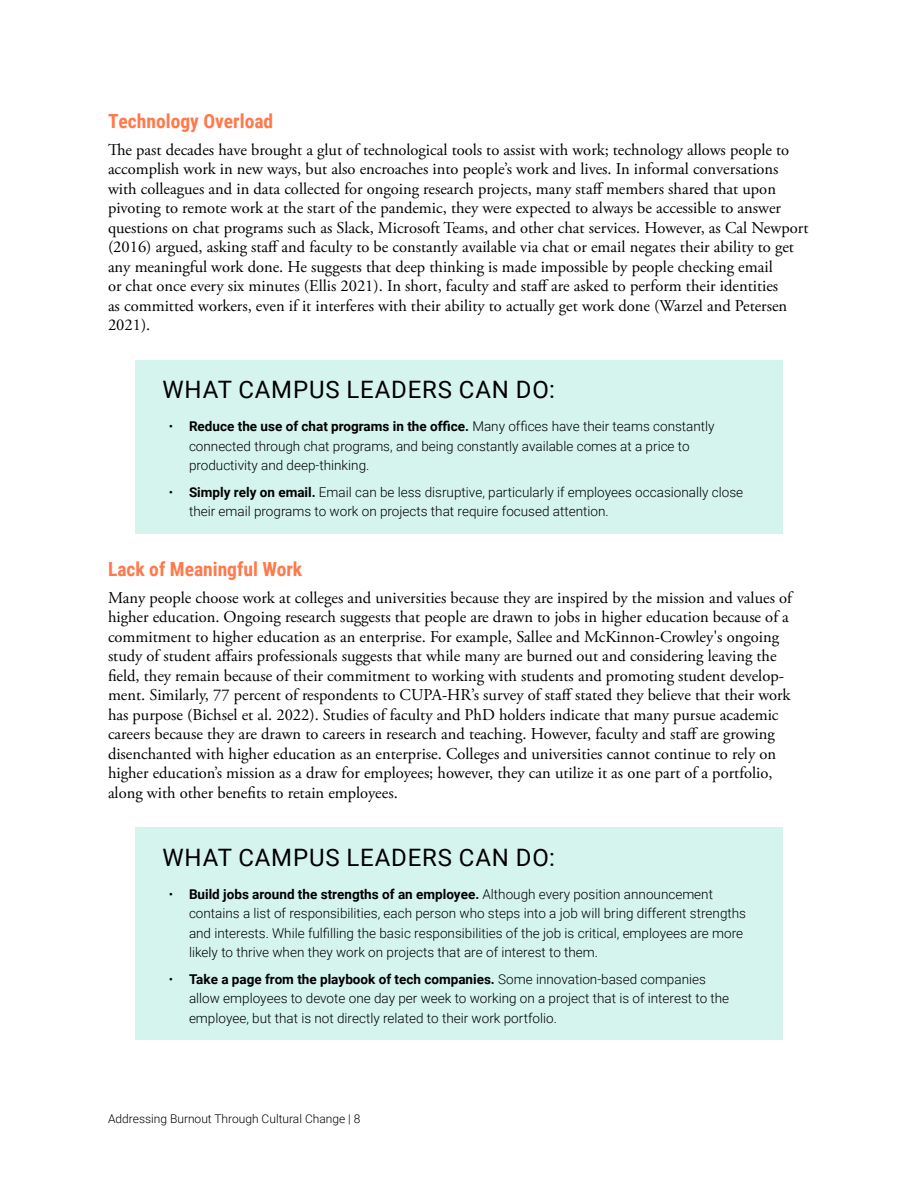
<style>
.page{position:relative;width:918px;height:1188px;background:#fff}
.page>*{position:absolute;margin:0;border:0;box-sizing:border-box;transform-origin:0 0}
.t1{font:24px "Roboto";letter-spacing:.035em;color:#000}
.t2{font:700 19.5px "Roboto Condensed";color:#ff794b}
.t3{font:16.5px/19.5px "Adobe Garamond Pro";color:#000}
.t4{font:300 13.5px/19.5px "Roboto";color:#000}
.t5{font:300 12px "Roboto";color:#000}
.s1{font-weight:700}
</style>
<div class="page">
<div style="left:135px;top:360px;width:648px;height:52px;background:#d4f4ed"></div>
<div style="left:135px;top:404px;width:648px;height:84px;background:#d4f4ed"></div>
<div style="left:135px;top:469px;width:648px;height:64px;background:#d4f4ed"></div>
<div style="left:135px;top:827px;width:648px;height:52px;background:#d4f4ed"></div>
<div style="left:135px;top:871px;width:648px;height:104px;background:#d4f4ed"></div>
<div style="left:135px;top:956px;width:648px;height:84px;background:#d4f4ed"></div>
<p class="t2" style="left:108px;top:108px;width:167px">Technology Overload</p>
<p class="t3" style="left:108px;top:140px;width:702px">The past decades have brought a glut of technological tools to assist with work; technology allows people to accomplish work in new ways, but also encroaches into people’s work and lives. In informal conversations with colleagues and in data collected for ongoing research projects, many staff members shared that upon pivoting to remote work at the start of the pandemic, they were expected to always be accessible to answer questions on chat programs such as Slack, Microsoft Teams, and other chat services. However, as Cal Newport (2016) argued, asking staff and faculty to be constantly available via chat or email negates their ability to get any meaningful work done. He suggests that deep thinking is made impossible by people checking email<br>or chat once every six minutes (Ellis 2021). In short, faculty and staff are asked to perform their identities<br>as committed workers, even if it interferes with their ability to actually get work done (Warzel and Petersen 2021).</p>
<h1 class="t1" style="left:162px;top:373px;width:394px">WHAT CAMPUS LEADERS CAN DO:</h1>
<p class="t4" style="left:189px;top:416px;width:527px;text-indent:-20px">• <span class="s1">Reduce the use of chat programs in the office.</span> Many offices have their teams constantly connected through chat programs, and being constantly available comes at a price to productivity and deep-thinking.</p>
<p class="t4" style="left:189px;top:482px;width:556px;text-indent:-20px">• <span class="s1">Simply rely on email.</span> Email can be less disruptive, particularly if employees occasionally close their email programs to work on projects that require focused attention.</p>
<p class="t2" style="left:108px;top:556px;width:196px">Lack of Meaningful Work</p>
<p class="t3" style="left:108px;top:588px;width:685px">Many people choose work at colleges and universities because they are inspired by the mission and values of higher education. Ongoing research suggests that people are drawn to jobs in higher education because of a commitment to higher education as an enterprise. For example, Sallee and McKinnon-Crowley's ongoing study of student affairs professionals suggests that while many are burned out and considering leaving the field, they remain because of their commitment to working with students and promoting student develop&shy;ment. Similarly, 77 percent of respondents to CUPA-HR’s survey of staff stated they believe that their work has purpose (Bichsel et al. 2022). Studies of faculty and PhD holders indicate that many pursue academic careers because they are drawn to careers in research and teaching. However, faculty and staff are growing disenchanted with higher education as an enterprise. Colleges and universities cannot continue to rely on higher education’s mission as a draw for employees; however, they can utilize it as one part of a portfolio, along with other benefits to retain employees.</p>
<h1 class="t1" style="left:162px;top:841px;width:394px">WHAT CAMPUS LEADERS CAN DO:</h1>
<p class="t4" style="left:189px;top:884px;width:559px;text-indent:-20px">• <span class="s1">Build jobs around the strengths of an employee.</span> Although every position announcement contains a list of responsibilities, each person who steps into a job will bring different strengths and interests. While fulfilling the basic responsibilities of the job is critical, employees are more likely to thrive when they work on projects that are of interest to them.</p>
<p class="t4" style="left:189px;top:969px;width:542px;text-indent:-20px">• <span class="s1">Take a page from the playbook of tech companies.</span> Some innovation-based companies allow employees to devote one day per week to working on a project that is of interest to the employee, but that is not directly related to their work portfolio.</p>
<p class="t5" style="left:108px;top:1110px;width:254px">Addressing Burnout Through Cultural Change | 8</p>
</div>
